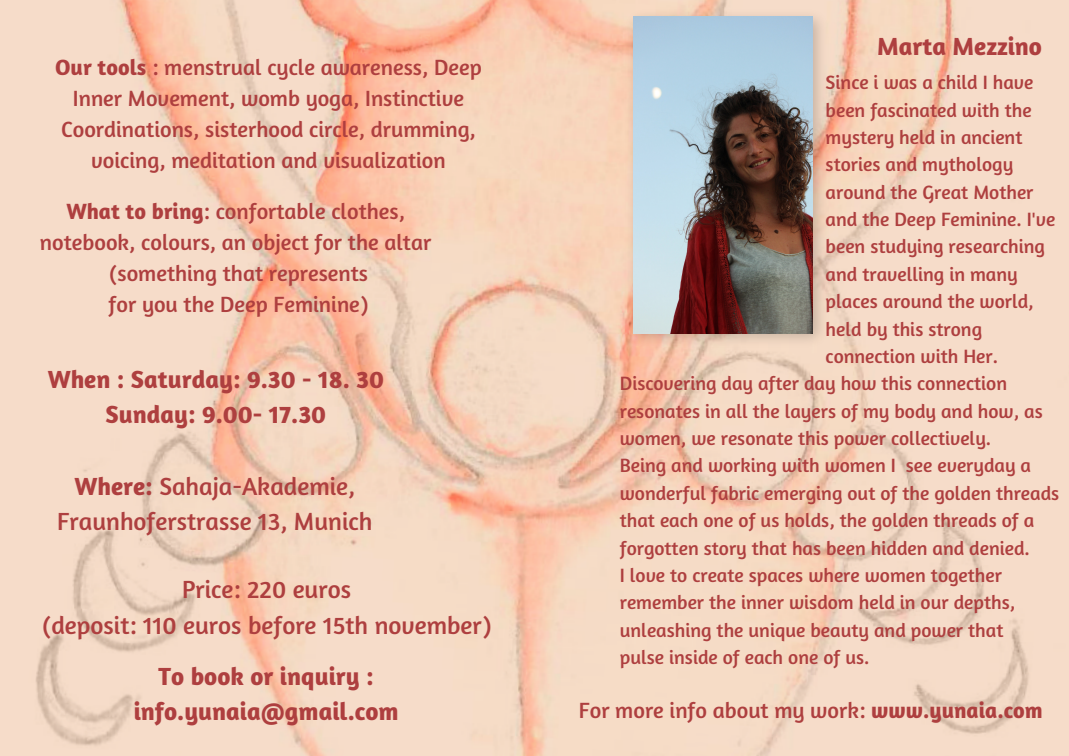
<style>
.page{position:relative;width:1069px;height:756px;background:#fff}
.page>*{position:absolute;margin:0;border:0;box-sizing:border-box;transform-origin:0 0}
.t1{font:25.2px/35.2px "Amaranth";color:#ae3f3f;text-align:center}
.t2{font:700 25.2px/35.2px "Amaranth";color:#ae3f3f;text-align:center}
.t3{font:22.4px/31.1px "Amaranth";color:#ae3f3f;text-align:center}
.t4{font:19.6px "Amaranth";color:#ae3f3f}
.s1{font-weight:700}
</style>
<div class="page">
<img style="left:0;top:0;width:1069px;height:756px">
<img style="left:620px;top:3px;width:213px;height:351px">
<img style="left:633px;top:17px;width:180px;height:316px">
<p class="t3" style="left:55px;top:51px;width:428px"><span class="s1">Our tools</span> : menstrual cycle awareness, Deep Inner Movement, womb yoga, Instinctive Coordinations, sisterhood circle, drumming, voicing, meditation and visualization</p>
<p class="t3" style="left:40px;top:195px;width:393px"><span class="s1">What to bring</span>: confortable clothes, notebook, colours, an object for the altar (something that represents<br>for you the Deep Feminine)</p>
<p class="t2" style="left:48px;top:361px;width:338px">When : Saturday: 9.30 - 18. 30<br>Sunday: 9.00- 17.30</p>
<p class="t1" style="left:57px;top:468px;width:317px"><span class="s1">Where:</span> Sahaja-Akademie,<br>Fraunhoferstrasse 13, Munich</p>
<p class="t1" style="left:42px;top:571px;width:451px">Price: 220 euros<br>(deposit: 110 euros before 15th november)</p>
<p class="t2" style="left:134px;top:658px;width:266px">To book or inquiry : info.yunaia@gmail.com</p>
<p class="t2" style="left:877px;top:28px;width:166px">Marta Mezzino</p>
<p class="t4" style="left:826px;top:70px;width:209px">Since i was a child I have</p>
<p class="t4" style="left:826px;top:97px;width:208px">been fascinated with the</p>
<p class="t4" style="left:826px;top:125px;width:198px">mystery held in ancient</p>
<p class="t4" style="left:826px;top:152px;width:189px">stories and mythology</p>
<p class="t4" style="left:826px;top:180px;width:209px">around the Great Mother</p>
<p class="t4" style="left:826px;top:207px;width:231px">and the Deep Feminine. I've</p>
<p class="t4" style="left:826px;top:234px;width:221px">been studying researching</p>
<p class="t4" style="left:826px;top:262px;width:194px">and travelling in many</p>
<p class="t4" style="left:826px;top:289px;width:210px">places around the world,</p>
<p class="t4" style="left:826px;top:316px;width:158px">held by this strong</p>
<p class="t4" style="left:826px;top:344px;width:174px">connection with Her.</p>
<p class="t4" style="left:620px;top:371px;width:389px">Discovering day after day how this connection</p>
<p class="t4" style="left:620px;top:399px;width:424px">resonates in all the layers of my body and how, as</p>
<p class="t4" style="left:620px;top:426px;width:373px">women, we resonate this power collectively.</p>
<p class="t4" style="left:620px;top:453px;width:413px">Being and working with women I see everyday a</p>
<p class="t4" style="left:620px;top:481px;width:441px">wonderful fabric emerging out of the golden threads</p>
<p class="t4" style="left:620px;top:508px;width:416px">that each one of us holds, the golden threads of a</p>
<p class="t4" style="left:620px;top:535px;width:412px">forgotten story that has been hidden and denied.</p>
<p class="t4" style="left:620px;top:563px;width:384px">I love to create spaces where women together</p>
<p class="t4" style="left:620px;top:590px;width:397px">remember the inner wisdom held in our depths,</p>
<p class="t4" style="left:620px;top:618px;width:385px">unleashing the unique beauty and power that</p>
<p class="t4" style="left:620px;top:645px;width:251px">pulse inside of each one of us.</p>
<p class="t3" style="left:579px;top:695px;width:465px">For more info about my work: <span class="s1">www.yunaia.com</span></p>
</div>
